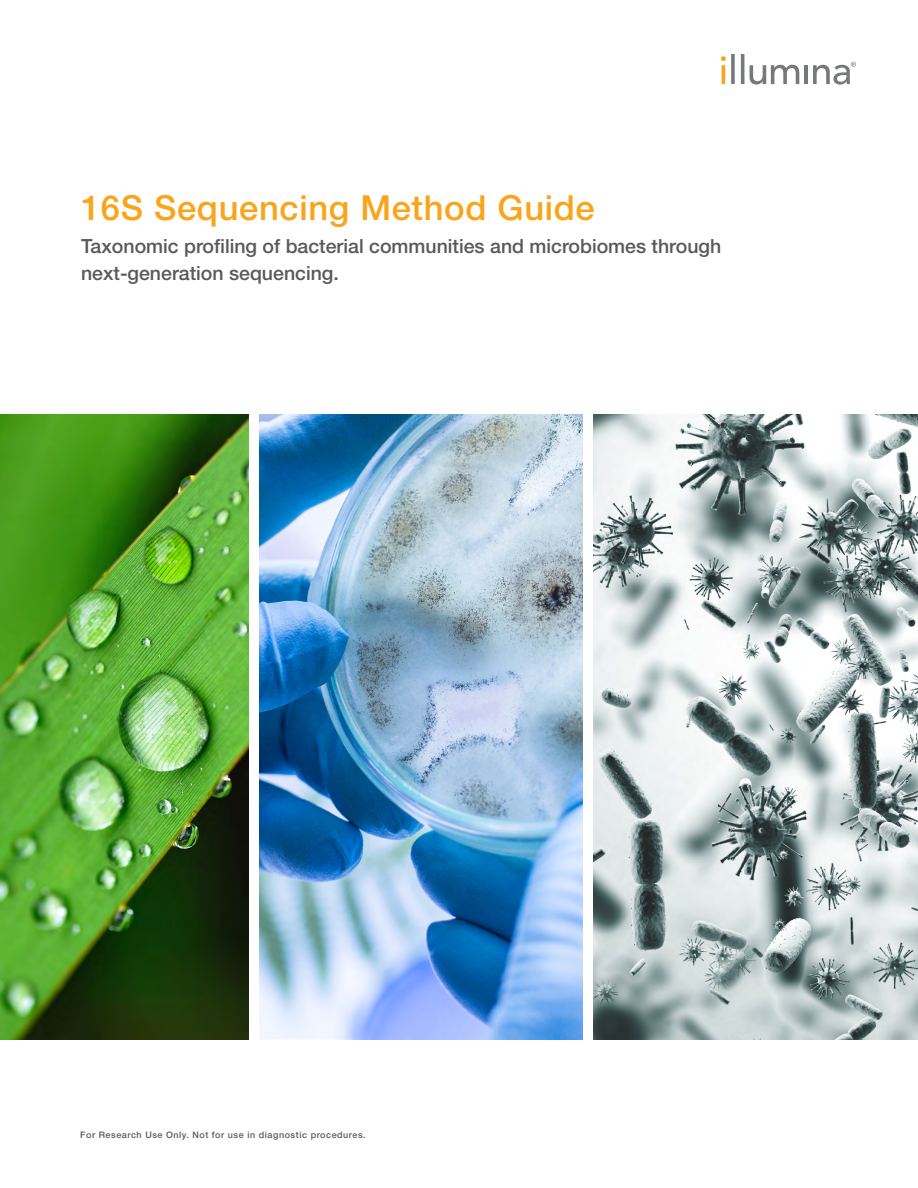
<style>
.page{position:relative;width:918px;height:1188px;background:#fff}
.page>*{position:absolute;margin:0;border:0;box-sizing:border-box;transform-origin:0 0}
.Title{font:500 34.5px "Helvetica Neue LT Std";letter-spacing:.02em;color:#faa41a}
.Subtitle{font:500 19.5px/27px "Helvetica Neue LT Std";color:#58595b}
.zz_For_Research_Only{font:500 9px "Helvetica Neue LT Std";letter-spacing:.06em;color:#58595b}
</style>
<div class="page">
<hr style="left:722px;top:65px;width:3px;height:19px;background:#faa41a">
<svg style="left:731px;top:54px;width:4px;height:30px"></svg>
<hr style="left:741px;top:54px;width:3px;height:30px;background:#77787b">
<svg style="left:750px;top:65px;width:49px;height:20px"></svg>
<hr style="left:804px;top:65px;width:4px;height:19px;background:#77787b">
<svg style="left:721px;top:56px;width:5px;height:5px"></svg>
<svg style="left:813px;top:62px;width:43px;height:23px"></svg>
<img style="left:0;top:414px;width:248px;height:626px">
<img style="left:259px;top:414px;width:323px;height:626px">
<img style="left:593px;top:414px;width:325px;height:626px">
<p class="Title" style="left:81px;top:187px;width:515px">16S Sequencing Method Guide</p>
<p class="Subtitle" style="left:81px;top:232px;width:642px">Taxonomic profiling of bacterial communities and microbiomes through next-generation sequencing.</p>
<p class="zz_For_Research_Only" style="left:80px;top:1129px;width:287px">For Research Use Only. Not for use in diagnostic procedures.</p>
</div>
